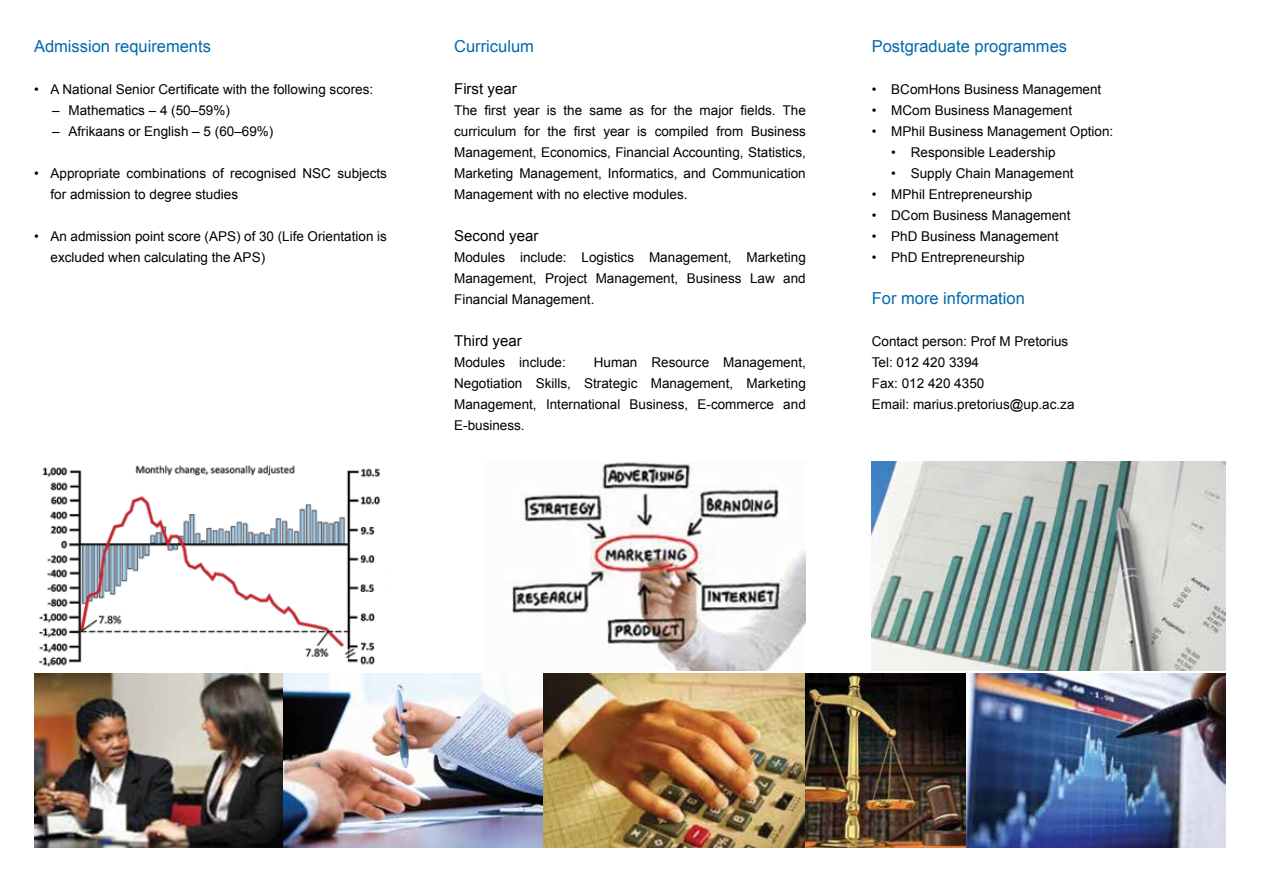
<style>
.page{position:relative;width:1263px;height:893px;background:#fff}
.page>*{position:absolute;margin:0;border:0;box-sizing:border-box;transform-origin:0 0}
.t1{font:16.5px "Arial";color:#0069aa}
.t2{font:15px "Arial";color:#000}
.t3{font:13.5px/21px "Arial";color:#000}
</style>
<div class="page">
<img style="left:872px;top:462px;width:353px;height:208px">
<img style="left:38px;top:465px;width:348px;height:202px">
<img style="left:283px;top:674px;width:681px;height:174px">
<img style="left:512px;top:462px;width:294px;height:208px">
<img style="left:964px;top:674px;width:261px;height:174px">
<img style="left:34px;top:674px;width:249px;height:174px">
<p class="t1" style="left:34px;top:36px;width:178px">Admission requirements</p>
<p class="t3" style="left:34px;top:79px;width:341px">• A National Senior Certificate with the following scores:</p>
<p class="t3" style="left:52px;top:100px;width:179px">– Mathematics – 4 (50–59%)</p>
<p class="t3" style="left:52px;top:121px;width:223px">– Afrikaans or English – 5 (60–69%)</p>
<p class="t3" style="left:50px;top:163px;width:338px;text-indent:-16px">• Appropriate combinations of recognised NSC subjects for admission to degree studies</p>
<p class="t3" style="left:50px;top:226px;width:338px;text-indent:-16px">• An admission point score (APS) of 30 (Life Orientation is excluded when calculating the APS)</p>
<p class="t1" style="left:454px;top:36px;width:81px">Curriculum</p>
<p class="t2" style="left:454px;top:79px;width:64px">First year</p>
<p class="t3" style="left:454px;top:100px;width:353px;text-align:justify">The first year is the same as for the major fields. The curriculum for the first year is compiled from Business Management, Economics, Financial Accounting, Statistics, Marketing Management, Informatics, and Communication Management with no elective modules.</p>
<p class="t2" style="left:454px;top:226px;width:86px">Second year</p>
<p class="t3" style="left:454px;top:247px;width:353px;text-align:justify">Modules include: Logistics Management, Marketing Management, Project Management, Business Law and Financial Management.</p>
<p class="t2" style="left:454px;top:331px;width:69px">Third year</p>
<p class="t3" style="left:454px;top:352px;width:113px">Modules include:</p>
<p class="t3" style="left:454px;top:352px;width:353px;text-align:justify;text-indent:140px">Human Resource Management, Negotiation Skills, Strategic Management, Marketing Management, International Business, E-commerce and E-business.</p>
<p class="t1" style="left:872px;top:36px;width:197px">Postgraduate programmes</p>
<p class="t3" style="left:872px;top:79px;width:231px">• BComHons Business Management</p>
<p class="t3" style="left:872px;top:100px;width:202px">• MCom Business Management</p>
<p class="t3" style="left:872px;top:121px;width:243px">• MPhil Business Management Option:</p>
<p class="t3" style="left:891px;top:142px;width:166px">• Responsible Leadership</p>
<p class="t3" style="left:891px;top:163px;width:184px">• Supply Chain Management</p>
<p class="t3" style="left:872px;top:184px;width:162px">• MPhil Entrepreneurship</p>
<p class="t3" style="left:872px;top:205px;width:200px">• DCom Business Management</p>
<p class="t3" style="left:872px;top:226px;width:188px">• PhD Business Management</p>
<p class="t3" style="left:872px;top:247px;width:155px">• PhD Entrepreneurship</p>
<p class="t1" style="left:872px;top:288px;width:155px">For more information</p>
<p class="t3" style="left:872px;top:331px;width:204px">Contact person: Prof M Pretorius<br>Tel: 012 420 3394<br>Fax: 012 420 4350<br>Email: marius.pretorius@up.ac.za</p>
</div>
